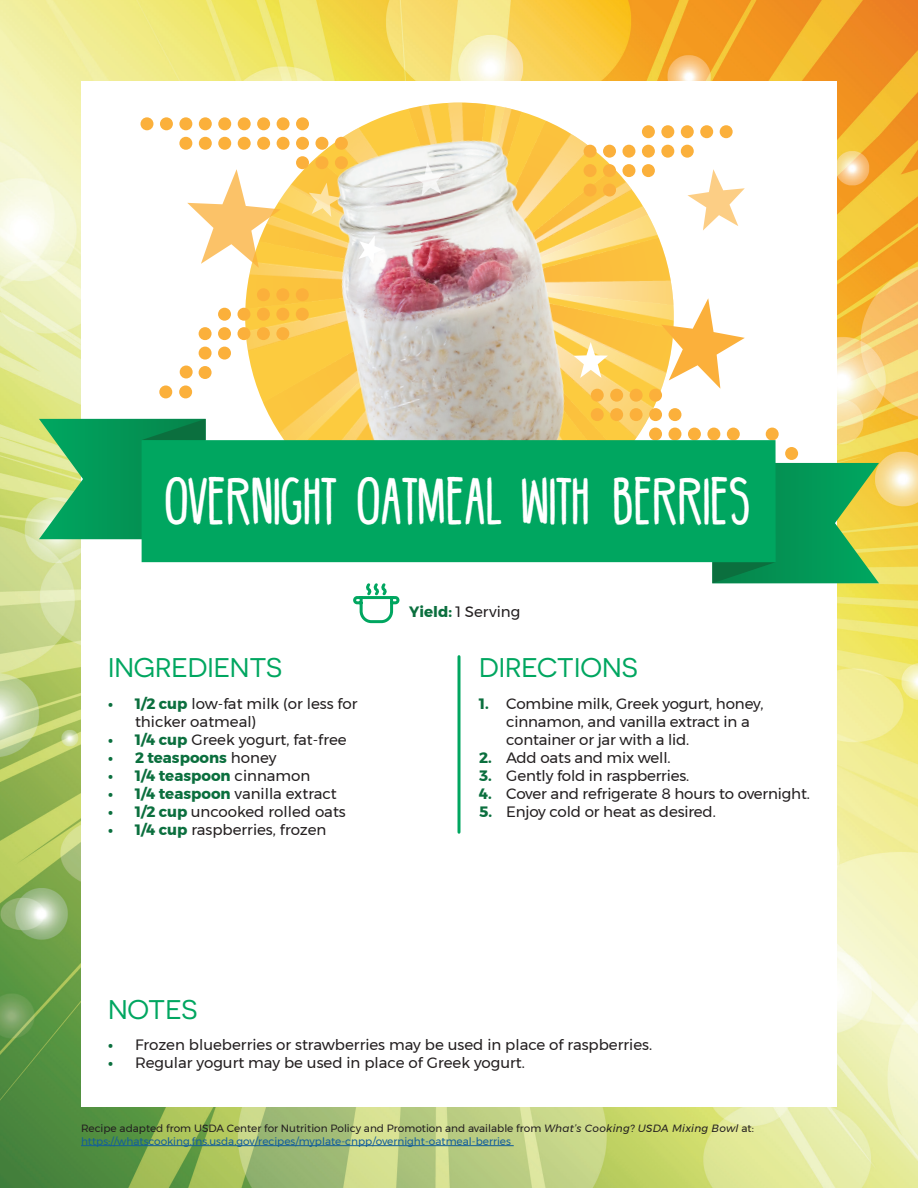
<style>
.page{position:relative;width:918px;height:1188px;background:#fff}
.page>*{position:absolute;margin:0;border:0;box-sizing:border-box;transform-origin:0 0}
.t1{font:48px "BELLABOO";color:#fff}
.t2{font:27px "Novecentosanswide";color:#00a660}
.t3{font:15px/18px "Montserrat";letter-spacing:-.01em;color:#231f20}
.t4{font:700 15px "Montserrat";color:#0b6f3e}
.t5{font:10.5px/12.6px "Montserrat";color:#135e9a}
.s1{font-weight:700;color:#0b6f3e}
.s2{font-weight:400;color:#231f20}
.s3{color:#231f20}
.s4{font-style:italic;color:#231f20}
</style>
<div class="page">
<img style="left:0;top:0;width:918px;height:1188px">
<div style="left:81px;top:81px;width:756px;height:1026px;background:#fff"></div>
<img style="left:245px;top:103px;width:429px;height:428px;border-radius:214px">
<svg style="left:187px;top:169px;width:88px;height:99px"></svg>
<svg style="left:661px;top:298px;width:84px;height:91px"></svg>
<svg style="left:687px;top:169px;width:58px;height:62px"></svg>
<div style="left:630px;top:389px;width:13px;height:13px;background:#fbb03b;border-radius:50%"></div>
<div style="left:669px;top:428px;width:12px;height:13px;background:#fbb03b;border-radius:50%"></div>
<div style="left:707px;top:428px;width:13px;height:13px;background:#fbb03b;border-radius:50%"></div>
<div style="left:630px;top:408px;width:13px;height:13px;background:#fbb03b;border-radius:50%"></div>
<div style="left:669px;top:408px;width:12px;height:13px;background:#fbb03b;border-radius:50%"></div>
<div style="left:785px;top:447px;width:13px;height:13px;background:#fbb03b;border-radius:50%"></div>
<div style="left:610px;top:389px;width:13px;height:13px;background:#fbb03b;border-radius:50%"></div>
<div style="left:649px;top:389px;width:13px;height:13px;background:#fbb03b;border-radius:50%"></div>
<div style="left:649px;top:428px;width:13px;height:13px;background:#fbb03b;border-radius:50%"></div>
<div style="left:688px;top:428px;width:13px;height:13px;background:#fbb03b;border-radius:50%"></div>
<div style="left:727px;top:428px;width:13px;height:13px;background:#fbb03b;border-radius:50%"></div>
<div style="left:766px;top:428px;width:13px;height:13px;background:#fbb03b;border-radius:50%"></div>
<div style="left:610px;top:408px;width:13px;height:13px;background:#fbb03b;border-radius:50%"></div>
<div style="left:649px;top:408px;width:13px;height:13px;background:#fbb03b;border-radius:50%"></div>
<div style="left:141px;top:117px;width:12px;height:13px;background:#fbb03b;border-radius:50%"></div>
<div style="left:179px;top:117px;width:13px;height:13px;background:#fbb03b;border-radius:50%"></div>
<div style="left:218px;top:117px;width:13px;height:13px;background:#fbb03b;border-radius:50%"></div>
<div style="left:257px;top:117px;width:13px;height:13px;background:#fbb03b;border-radius:50%"></div>
<div style="left:179px;top:137px;width:13px;height:13px;background:#fbb03b;border-radius:50%"></div>
<div style="left:218px;top:137px;width:13px;height:13px;background:#fbb03b;border-radius:50%"></div>
<div style="left:257px;top:137px;width:13px;height:13px;background:#fbb03b;border-radius:50%"></div>
<div style="left:160px;top:117px;width:13px;height:13px;background:#fbb03b;border-radius:50%"></div>
<div style="left:199px;top:117px;width:13px;height:13px;background:#fbb03b;border-radius:50%"></div>
<div style="left:238px;top:117px;width:13px;height:13px;background:#fbb03b;border-radius:50%"></div>
<div style="left:199px;top:137px;width:13px;height:13px;background:#fbb03b;border-radius:50%"></div>
<div style="left:238px;top:137px;width:13px;height:13px;background:#fbb03b;border-radius:50%"></div>
<div style="left:661px;top:145px;width:13px;height:13px;background:#fbb03b;border-radius:50%"></div>
<div style="left:622px;top:145px;width:13px;height:13px;background:#fbb03b;border-radius:50%"></div>
<div style="left:681px;top:145px;width:13px;height:13px;background:#fbb03b;border-radius:50%"></div>
<div style="left:642px;top:145px;width:13px;height:13px;background:#fbb03b;border-radius:50%"></div>
<div style="left:661px;top:125px;width:13px;height:13px;background:#fbb03b;border-radius:50%"></div>
<div style="left:622px;top:164px;width:13px;height:13px;background:#fbb03b;border-radius:50%"></div>
<div style="left:700px;top:125px;width:13px;height:13px;background:#fbb03b;border-radius:50%"></div>
<div style="left:681px;top:125px;width:13px;height:13px;background:#fbb03b;border-radius:50%"></div>
<div style="left:642px;top:125px;width:13px;height:13px;background:#fbb03b;border-radius:50%"></div>
<div style="left:642px;top:164px;width:13px;height:13px;background:#fbb03b;border-radius:50%"></div>
<div style="left:720px;top:125px;width:13px;height:13px;background:#fbb03b;border-radius:50%"></div>
<hr style="left:458px;top:657px;width:2px;height:175px;background:#00a660">
<div style="left:257px;top:288px;width:13px;height:13px;background:#fbb03b;border-radius:50%"></div>
<div style="left:218px;top:327px;width:13px;height:13px;background:#fbb03b;border-radius:50%"></div>
<div style="left:257px;top:327px;width:13px;height:13px;background:#fbb03b;border-radius:50%"></div>
<div style="left:218px;top:308px;width:13px;height:13px;background:#fbb03b;border-radius:50%"></div>
<div style="left:257px;top:308px;width:13px;height:13px;background:#fbb03b;border-radius:50%"></div>
<div style="left:179px;top:385px;width:13px;height:13px;background:#fbb03b;border-radius:50%"></div>
<div style="left:159px;top:385px;width:13px;height:13px;background:#fbb03b;border-radius:50%"></div>
<div style="left:218px;top:347px;width:13px;height:13px;background:#fbb03b;border-radius:50%"></div>
<div style="left:199px;top:366px;width:13px;height:13px;background:#fbb03b;border-radius:50%"></div>
<div style="left:199px;top:327px;width:13px;height:13px;background:#fbb03b;border-radius:50%"></div>
<div style="left:199px;top:347px;width:13px;height:13px;background:#fbb03b;border-radius:50%"></div>
<div style="left:180px;top:366px;width:13px;height:12px;background:#fbb03b;border-radius:50%"></div>
<div style="left:237px;top:327px;width:13px;height:13px;background:#fbb03b;border-radius:50%"></div>
<div style="left:237px;top:308px;width:13px;height:13px;background:#fbb03b;border-radius:50%"></div>
<hr style="left:81px;top:1145px;width:433px;height:1px;background:#135e9a">
<svg style="left:353px;top:583px;width:47px;height:41px"></svg>
<img style="left:275px;top:111px;width:346px;height:329px">
<svg style="left:309px;top:183px;width:32px;height:34px"></svg>
<svg style="left:413px;top:162px;width:32px;height:34px"></svg>
<svg style="left:358px;top:235px;width:25px;height:29px"></svg>
<svg style="left:712px;top:463px;width:167px;height:120px;background:#30a253"></svg>
<svg style="left:39px;top:419px;width:167px;height:120px;background:#2da562"></svg>
<div style="left:142px;top:440px;width:634px;height:122px;background:#00a660"></div>
<h1 class="t1" style="left:165px;top:470px;width:587px">OVERNIGHT OATMEAL WITH BERRIES</h1>
<h2 class="t2" style="left:108px;top:652px;width:176px">INGREDIENTS</h2>
<p class="t3" style="left:135px;top:694px;width:224px;text-indent:-27px"><span class="s1">• 1/2 cup</span> low-fat milk (or less for thicker oatmeal)</p>
<p class="t3" style="left:108px;top:730px;width:240px"><span class="s1">• 1/4 cup</span> Greek yogurt, fat-free</p>
<p class="t4" style="left:108px;top:745px;width:170px">• 2 teaspoons <span class="s2">honey</span></p>
<p class="t4" style="left:108px;top:763px;width:204px">• 1/4 teaspoon <span class="s2">cinnamon</span></p>
<p class="t3" style="left:108px;top:784px;width:230px"><span class="s1">• 1/4 teaspoon</span> vanilla extract</p>
<p class="t3" style="left:108px;top:802px;width:239px"><span class="s1">• 1/2 cup</span> uncooked rolled oats</p>
<p class="t3" style="left:108px;top:820px;width:220px"><span class="s1">• 1/4 cup</span> raspberries, frozen</p>
<p class="t3" style="left:409px;top:602px;width:113px"><span class="s1">Yield:</span> 1 Serving</p>
<h2 class="t2" style="left:479px;top:652px;width:160px">DIRECTIONS</h2>
<p class="t3" style="left:506px;top:694px;width:259px;text-indent:-27px"><span class="s1">1.</span> Combine milk, Greek yogurt, honey, cinnamon, and vanilla extract in a container or jar with a lid.</p>
<p class="t3" style="left:479px;top:748px;width:193px"><span class="s1">2.</span> Add oats and mix well.</p>
<p class="t3" style="left:479px;top:766px;width:212px"><span class="s1">3.</span> Gently fold in raspberries.</p>
<p class="t3" style="left:479px;top:784px;width:332px"><span class="s1">4.</span> Cover and refrigerate 8 hours to overnight.</p>
<p class="t3" style="left:479px;top:802px;width:238px"><span class="s1">5.</span> Enjoy cold or heat as desired.</p>
<h2 class="t2" style="left:108px;top:994px;width:91px">NOTES</h2>
<p class="t3" style="left:108px;top:1036px;width:546px"><span class="s1">•</span> Frozen blueberries or strawberries may be used in place of raspberries.</p>
<p class="t3" style="left:108px;top:1054px;width:418px"><span class="s1">•</span> Regular yogurt may be used in place of Greek yogurt.</p>
<p class="t5" style="left:81px;top:1122px;width:674px"><span class="s3">Recipe adapted from USDA Center for Nutrition Policy and Promotion and available from</span> <span class="s4">What’s Cooking? USDA Mixing Bowl</span> <span class="s3">at: </span>https://whatscooking.fns.usda.gov/recipes/myplate-cnpp/overnight-oatmeal-berries</p>
</div>
